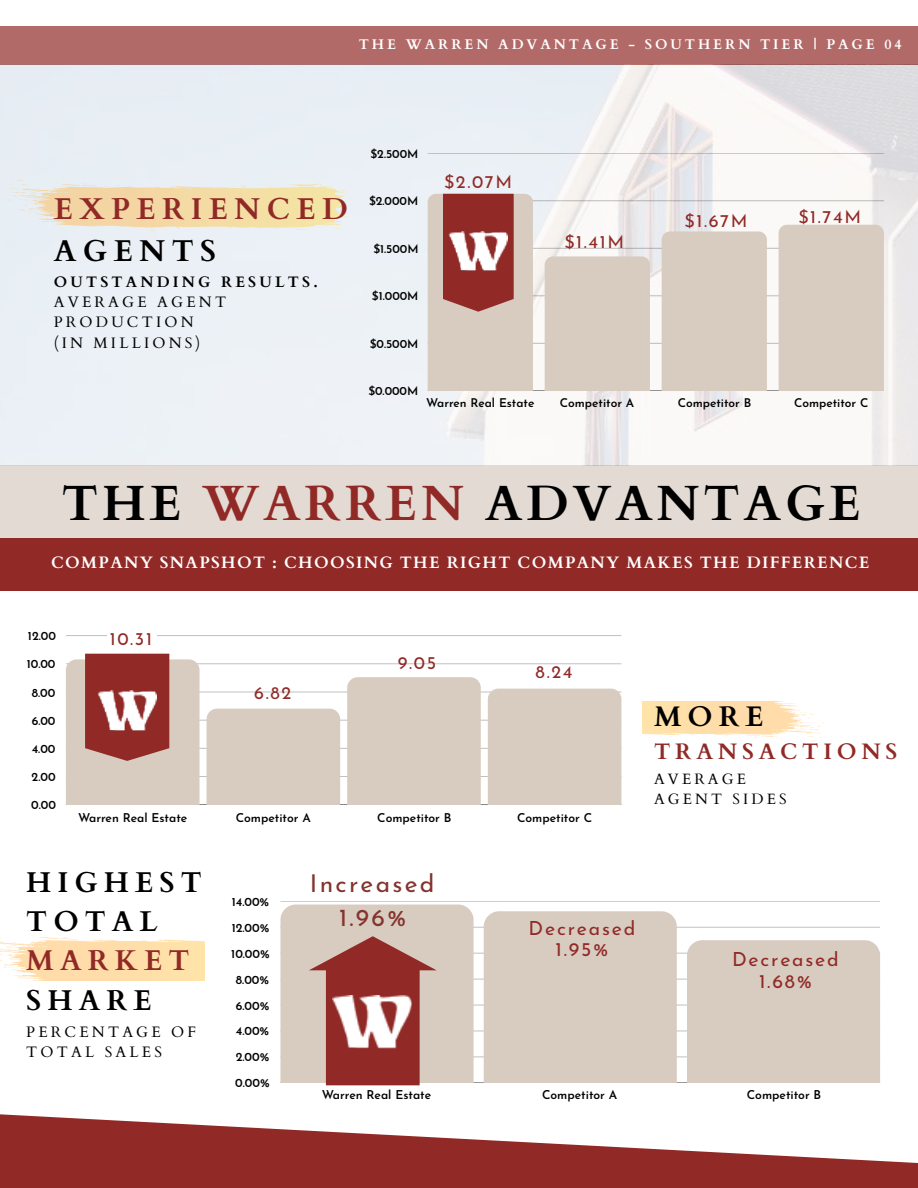
<style>
.page{position:relative;width:918px;height:1188px;background:#fff}
.page>*{position:absolute;margin:0;border:0;box-sizing:border-box;transform-origin:0 0}
.t1{font:700 49.5px "Cardo";letter-spacing:.08em;color:#000}
.t2{font:700 30.15px "Cardo";letter-spacing:.21em;color:#912a27}
.t3{font:700 30.15px "Cardo";letter-spacing:.21em;color:#000}
.t4{font:700 28.65px/39.3px "Cardo";letter-spacing:.21em;color:#000}
.t5{font:700 28.65px "Cardo";letter-spacing:.21em;color:#912a27}
.t6{font:700 28.35px "Cardo";color:#000}
.t7{font:24.6px/33.9px "Josefin Sans";letter-spacing:.09em;color:#83342d;text-align:center}
.t8{font:700 22.35px "Cardo";letter-spacing:.21em;color:#912a27}
.t9{font:19.5px/21.3px "Josefin Sans";letter-spacing:.09em;color:#912a27;text-align:center}
.t10{font:18px "Josefin Sans";letter-spacing:.09em;color:#912a27}
.t11{font:700 16.5px "Cardo";letter-spacing:.08em;color:#fff}
.t12{font:15.15px/20.2px "Cardo";letter-spacing:.21em;color:#000}
.t13{font:700 15.15px "Cardo";letter-spacing:.21em;color:#000}
.t14{font:15px/20.1px "Cardo";letter-spacing:.21em;color:#000}
.t15{font:700 13.95px "Cardo";letter-spacing:.21em;color:#fff}
.t16{font:600 12.15px "Josefin Sans";color:#000}
.t17{font:600 12px "Josefin Sans";color:#000}
.s1{color:#912a27}
</style>
<div class="page">
<div style="left:0;top:465px;width:918px;height:90px;background:#e3dbd3"></div>
<svg style="left:0;top:1114px;width:918px;height:74px;fill:#912a27"></svg>
<div style="left:0;top:26px;width:918px;height:39px;background:#b26a68"></div>
<img style="left:0;top:64px;width:918px;height:401px">
<div style="left:0;top:538px;width:918px;height:52px;background:#912a27"></div>
<svg style="left:8px;top:180px;width:341px;height:51px"></svg>
<hr style="left:428px;top:391px;width:456px;height:1px;background:#000;opacity:.6">
<hr style="left:428px;top:343px;width:456px;height:1px;background:#c7c6c5">
<hr style="left:428px;top:296px;width:456px;height:1px;background:#000;opacity:.25">
<hr style="left:428px;top:248px;width:456px;height:1px;background:#000;opacity:.25">
<hr style="left:428px;top:201px;width:456px;height:1px;background:#000;opacity:.25">
<hr style="left:428px;top:153px;width:456px;height:1px;background:#000;opacity:.25">
<div style="left:545px;top:256px;width:105px;height:135px;background:#d8ccc0"></div>
<div style="left:662px;top:231px;width:105px;height:160px;background:#d8ccc0"></div>
<div style="left:779px;top:225px;width:105px;height:166px;background:#d8ccc0"></div>
<hr style="left:66px;top:804px;width:555px;height:1px;background:#000;opacity:.6">
<hr style="left:66px;top:776px;width:555px;height:1px;background:#c2c2c2">
<hr style="left:66px;top:748px;width:555px;height:1px;background:#c9c9c9">
<hr style="left:66px;top:720px;width:555px;height:1px;background:#d5d5d5">
<hr style="left:66px;top:692px;width:555px;height:1px;background:#e1e1e1">
<hr style="left:66px;top:663px;width:555px;height:1px;background:#d2d2d2">
<hr style="left:66px;top:636px;width:555px;height:1px;background:#f9f9f9">
<div style="left:207px;top:709px;width:133px;height:96px;background:#d8ccc0"></div>
<div style="left:347px;top:677px;width:134px;height:128px;background:#d8ccc0"></div>
<div style="left:488px;top:689px;width:133px;height:116px;background:#d8ccc0"></div>
<svg style="left:643px;top:702px;width:181px;height:39px"></svg>
<svg style="left:428px;top:194px;width:105px;height:197px"></svg>
<svg style="left:66px;top:654px;width:134px;height:151px"></svg>
<hr style="left:280px;top:1082px;width:600px;height:1px;background:#999">
<hr style="left:280px;top:1056px;width:600px;height:1px;background:#d9d9d9">
<hr style="left:280px;top:1030px;width:600px;height:1px;background:#ddd">
<hr style="left:280px;top:1005px;width:600px;height:1px;background:#ddd">
<hr style="left:280px;top:979px;width:600px;height:1px;background:#d9d9d9">
<hr style="left:280px;top:953px;width:600px;height:1px;background:#d5d5d5">
<hr style="left:280px;top:927px;width:600px;height:1px;background:#d1d1d1">
<hr style="left:280px;top:901px;width:600px;height:1px;background:#cdcdcd">
<div style="left:484px;top:911px;width:193px;height:172px;background:#d8ccc0"></div>
<div style="left:687px;top:940px;width:193px;height:143px;background:#d8ccc0"></div>
<img style="left:449px;top:231px;width:58px;height:41px">
<img style="left:98px;top:691px;width:58px;height:40px">
<svg style="left:280px;top:905px;width:194px;height:180px"></svg>
<img style="left:333px;top:995px;width:80px;height:55px">
<div style="left:107px;top:625px;width:49px;height:24px;background:#fff"></div>
<svg style="left:0;top:935px;width:204px;height:46px"></svg>
<p class="t15" style="left:359px;top:33px;width:544px">THE WARREN ADVANTAGE - SOUTHERN TIER | PAGE 04</p>
<h2 class="t2" style="left:54px;top:185px;width:296px">EXPERIENCED</h2>
<h2 class="t3" style="left:54px;top:227px;width:164px">AGENTS</h2>
<p class="t13" style="left:54px;top:270px;width:265px">OUTSTANDING RESULTS.</p>
<p class="t12" style="left:54px;top:291px;width:174px">AVERAGE AGENT<br>PRODUCTION (IN MILLIONS)</p>
<p class="t17" style="left:371px;top:143px;width:49px">$2.500M</p>
<p class="t17" style="left:369px;top:191px;width:51px">$2.000M</p>
<p class="t17" style="left:373px;top:238px;width:47px">$1.500M</p>
<p class="t17" style="left:372px;top:286px;width:48px">$1.000M</p>
<p class="t17" style="left:370px;top:333px;width:50px">$0.500M</p>
<h3 class="t10" style="left:444px;top:166px;width:70px">$2.07M</h3>
<h3 class="t10" style="left:564px;top:227px;width:61px">$1.41M</h3>
<h3 class="t10" style="left:685px;top:206px;width:64px">$1.67M</h3>
<h3 class="t10" style="left:798px;top:201px;width:64px">$1.74M</h3>
<p class="t17" style="left:368px;top:381px;width:52px">$0.000M</p>
<p class="t17" style="left:426px;top:392px;width:110px">Warren Real Estate</p>
<p class="t17" style="left:560px;top:392px;width:76px">Competitor A</p>
<p class="t17" style="left:678px;top:392px;width:75px">Competitor B</p>
<p class="t17" style="left:794px;top:392px;width:76px">Competitor C</p>
<h1 class="t1" style="left:62px;top:464px;width:801px">THE <span class="s1">WARREN</span> ADVANTAGE</h1>
<h3 class="t11" style="left:51px;top:549px;width:820px">COMPANY SNAPSHOT : CHOOSING THE RIGHT COMPANY MAKES THE DIFFERENCE</h3>
<p class="t16" style="left:28px;top:625px;width:30px">12.00</p>
<p class="t16" style="left:27px;top:654px;width:30px">10.00</p>
<p class="t16" style="left:32px;top:682px;width:25px">8.00</p>
<p class="t16" style="left:32px;top:710px;width:25px">6.00</p>
<p class="t16" style="left:32px;top:738px;width:25px">4.00</p>
<p class="t16" style="left:32px;top:766px;width:25px">2.00</p>
<p class="t16" style="left:31px;top:795px;width:26px">0.00</p>
<h3 class="t10" style="left:110px;top:624px;width:44px">10.31</h3>
<h3 class="t10" style="left:254px;top:678px;width:39px">6.82</h3>
<h3 class="t10" style="left:398px;top:647px;width:40px">9.05</h3>
<h3 class="t10" style="left:536px;top:657px;width:38px">8.24</h3>
<p class="t16" style="left:78px;top:808px;width:111px">Warren Real Estate</p>
<p class="t16" style="left:236px;top:808px;width:77px">Competitor A</p>
<p class="t16" style="left:377px;top:808px;width:76px">Competitor B</p>
<p class="t16" style="left:517px;top:808px;width:77px">Competitor C</p>
<h3 class="t4" style="left:26px;top:860px;width:177px">HIGHEST<br>TOTAL</h3>
<h3 class="t5" style="left:26px;top:938px;width:165px">MARKET</h3>
<h3 class="t4" style="left:26px;top:978px;width:127px">SHARE</h3>
<p class="t12" style="left:26px;top:1021px;width:171px">PERCENTAGE OF<br>TOTAL SALES</p>
<p class="t16" style="left:232px;top:891px;width:39px">14.00%</p>
<p class="t16" style="left:232px;top:917px;width:39px">12.00%</p>
<p class="t16" style="left:231px;top:943px;width:40px">10.00%</p>
<p class="t16" style="left:236px;top:969px;width:35px">8.00%</p>
<p class="t16" style="left:236px;top:995px;width:35px">6.00%</p>
<p class="t16" style="left:236px;top:1021px;width:35px">4.00%</p>
<p class="t16" style="left:236px;top:1047px;width:35px">2.00%</p>
<h3 class="t7" style="left:310px;top:863px;width:126px">Increased<br>1.96%</h3>
<h3 class="t9" style="left:529px;top:915px;width:108px">Decreased<br>1.95%</h3>
<h3 class="t6" style="left:654px;top:694px;width:111px">MORE</h3>
<h3 class="t8" style="left:654px;top:734px;width:245px">TRANSACTIONS</h3>
<p class="t14" style="left:654px;top:768px;width:134px">AVERAGE<br>AGENT SIDES</p>
<h3 class="t9" style="left:732px;top:946px;width:108px">Decreased<br>1.68%</h3>
<p class="t16" style="left:235px;top:1073px;width:36px">0.00%</p>
<p class="t16" style="left:322px;top:1084px;width:111px">Warren Real Estate</p>
<p class="t16" style="left:542px;top:1084px;width:77px">Competitor A</p>
<p class="t16" style="left:747px;top:1084px;width:76px">Competitor B</p>
</div>
